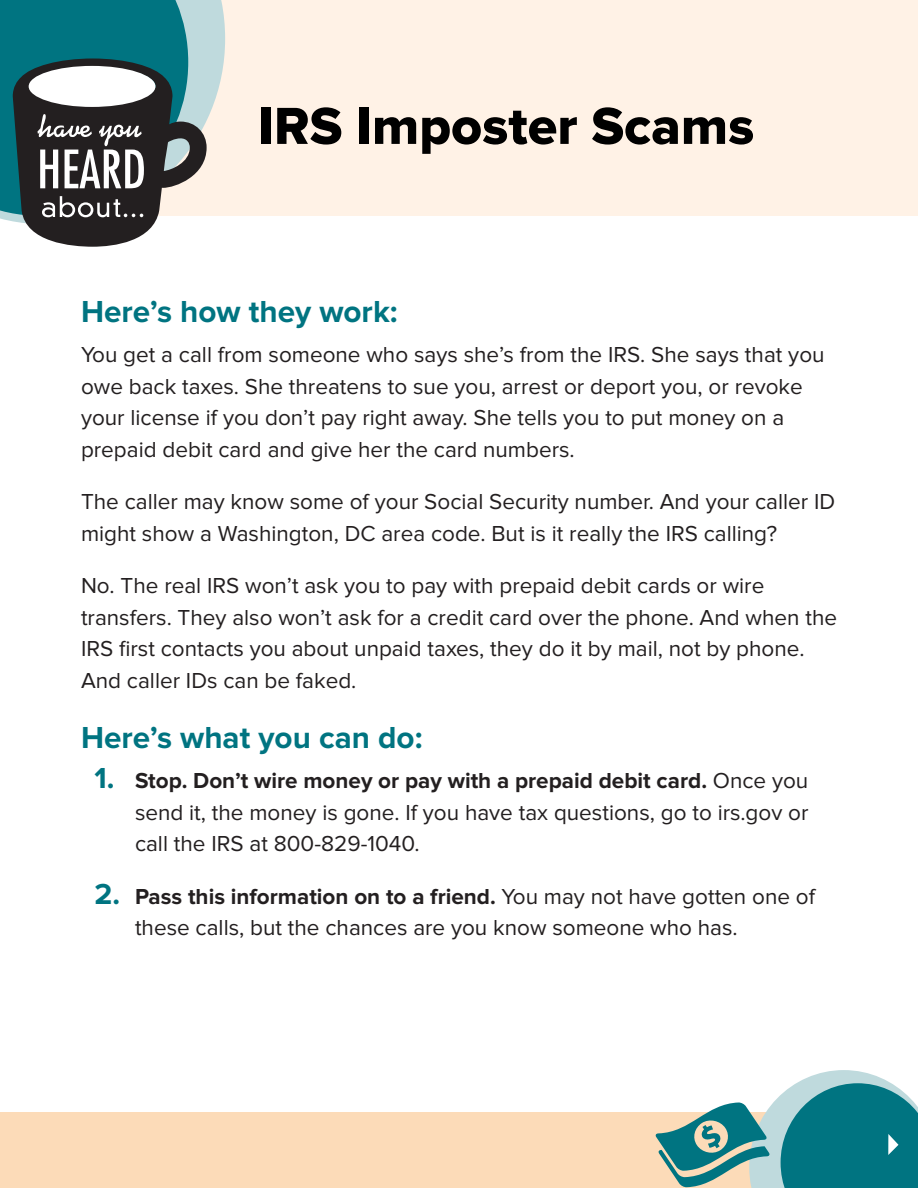
<style>
.page{position:relative;width:918px;height:1188px;background:#fff}
.page>*{position:absolute;margin:0;border:0;box-sizing:border-box;transform-origin:0 0}
.t1{font:54px "Proxima Nova Extrabld";color:#000}
.t2{font:700 31.5px "Proxima Nova";color:#007481}
.t3{font:22.5px/31.5px "Proxima Nova";color:#231f20}
.s1{font-weight:700;font-size:30px;color:#007481}
.s2{font-weight:700}
</style>
<div class="page">
<div style="left:0;top:1112px;width:918px;height:76px;background:#fcdbb8"></div>
<div style="left:0;top:0;width:918px;height:216px;background:#fff2e6"></div>
<svg style="left:207px;top:0;width:18px;height:119px;fill:#bfdadd"></svg>
<svg style="left:0;top:0;width:207px;height:247px"></svg>
<svg style="left:655px;top:1070px;width:263px;height:118px"></svg>
<h1 class="t1" style="left:258px;top:95px;width:498px">IRS Imposter Scams</h1>
<h1 class="t2" style="left:81px;top:293px;width:318px">Here’s how they work:</h1>
<p class="t3" style="left:81px;top:339px;width:745px">You get a call from someone who says she’s from the IRS. She says that you owe back taxes. She threatens to sue you, arrest or deport you, or revoke your license if you don’t pay right away. She tells you to put money on a prepaid debit card and give her the card numbers.</p>
<p class="t3" style="left:81px;top:486px;width:756px">The caller may know some of your Social Security number. And your caller ID might show a Washington, DC area code. But is it really the IRS calling?</p>
<p class="t3" style="left:81px;top:570px;width:758px">No. The real IRS won’t ask you to pay with prepaid debit cards or wire transfers. They also won’t ask for a credit card over the phone. And when the IRS frst contacts you about unpaid taxes, they do it by mail, not by phone.<br>And caller IDs can be faked.</p>
<h1 class="t2" style="left:81px;top:719px;width:343px">Here’s what you can do:</h1>
<p class="t3" style="left:135px;top:765px;width:675px;text-align:justify;text-indent:-40px"><span class="s1">1.</span> <span class="s2">Stop. Don’t wire money or pay with a prepaid debit card.</span> Once you send it, the money is gone. If you have tax questions, go to irs.gov or call the IRS at 800-829-1040.</p>
<p class="t3" style="left:135px;top:881px;width:683px;text-indent:-40px"><span class="s1">2.</span> <span class="s2">Pass this information on to a friend.</span> You may not have gotten one of these calls, but the chances are you know someone who has.</p>
</div>
